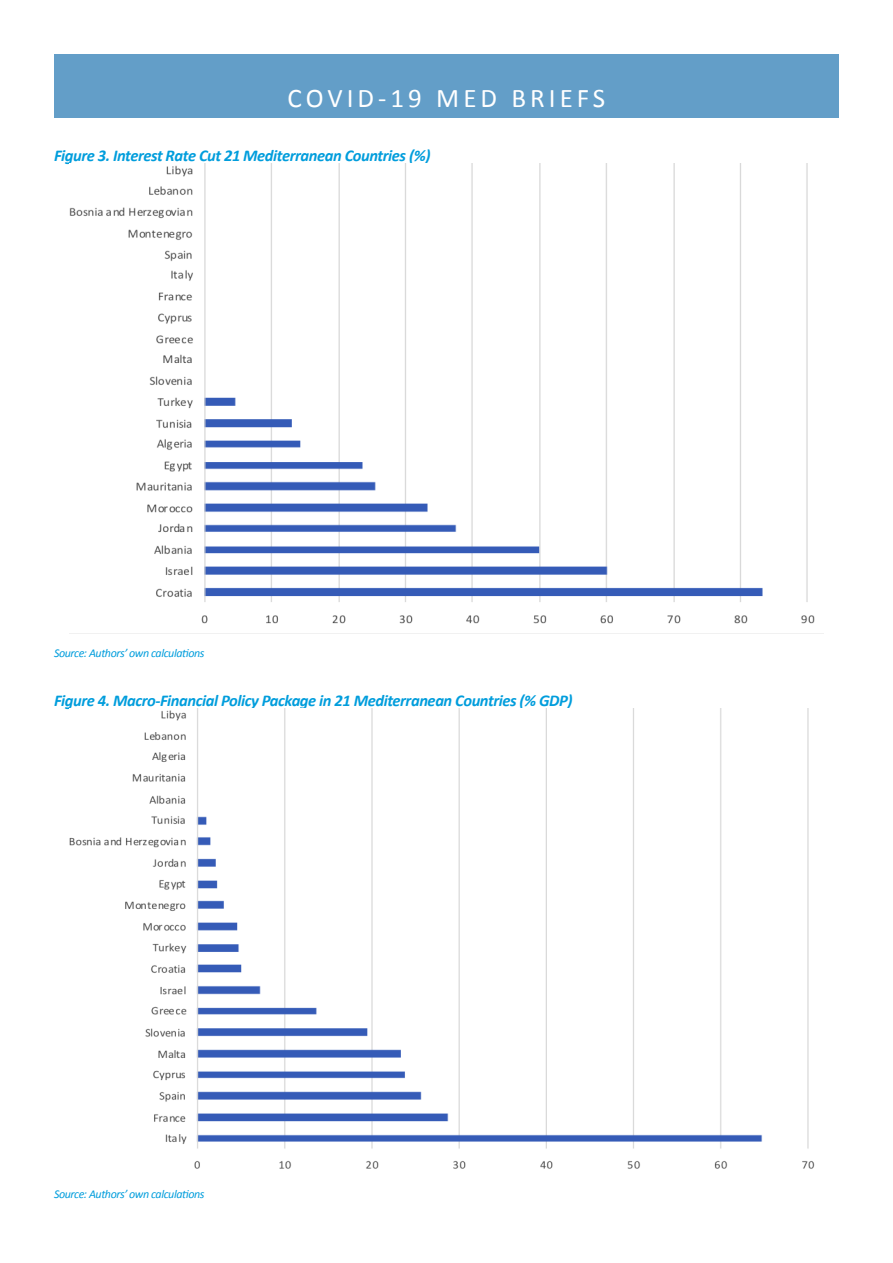
<style>
.page{position:relative;width:893px;height:1263px;background:#fff}
.page>*{position:absolute;margin:0;border:0;box-sizing:border-box;transform-origin:0 0}
.t1{font:27px "Calibri";letter-spacing:.15em;color:#fff}
.t2{font:italic 700 16.5px "Calibri";letter-spacing:-.025em;color:#009ddc}
.t3{font:italic 12px "Calibri";letter-spacing:-.035em;color:#009ddc}
</style>
<div class="page">
<div style="left:54px;top:54px;width:785px;height:64px;background:#639ec8"></div>
<img style="left:69px;top:164px;width:746px;height:460px">
<img style="left:69px;top:708px;width:746px;height:461px">
<h1 class="t1" style="left:288px;top:81px;width:319px">COVID-19 MED BRIEFS</h1>
<p class="t2" style="left:54px;top:145px;width:378px">Figure 3. Interest Rate Cut 21 Mediterranean Countries (%)</p>
<p class="t3" style="left:54px;top:645px;width:152px">Source: Authors’ own calculations</p>
<p class="t2" style="left:54px;top:689px;width:520px">Figure 4. Macro-Financial Policy Package in 21 Mediterranean Countries (% GDP)</p>
<p class="t3" style="left:54px;top:1186px;width:152px">Source: Authors’ own calculations</p>
</div>
